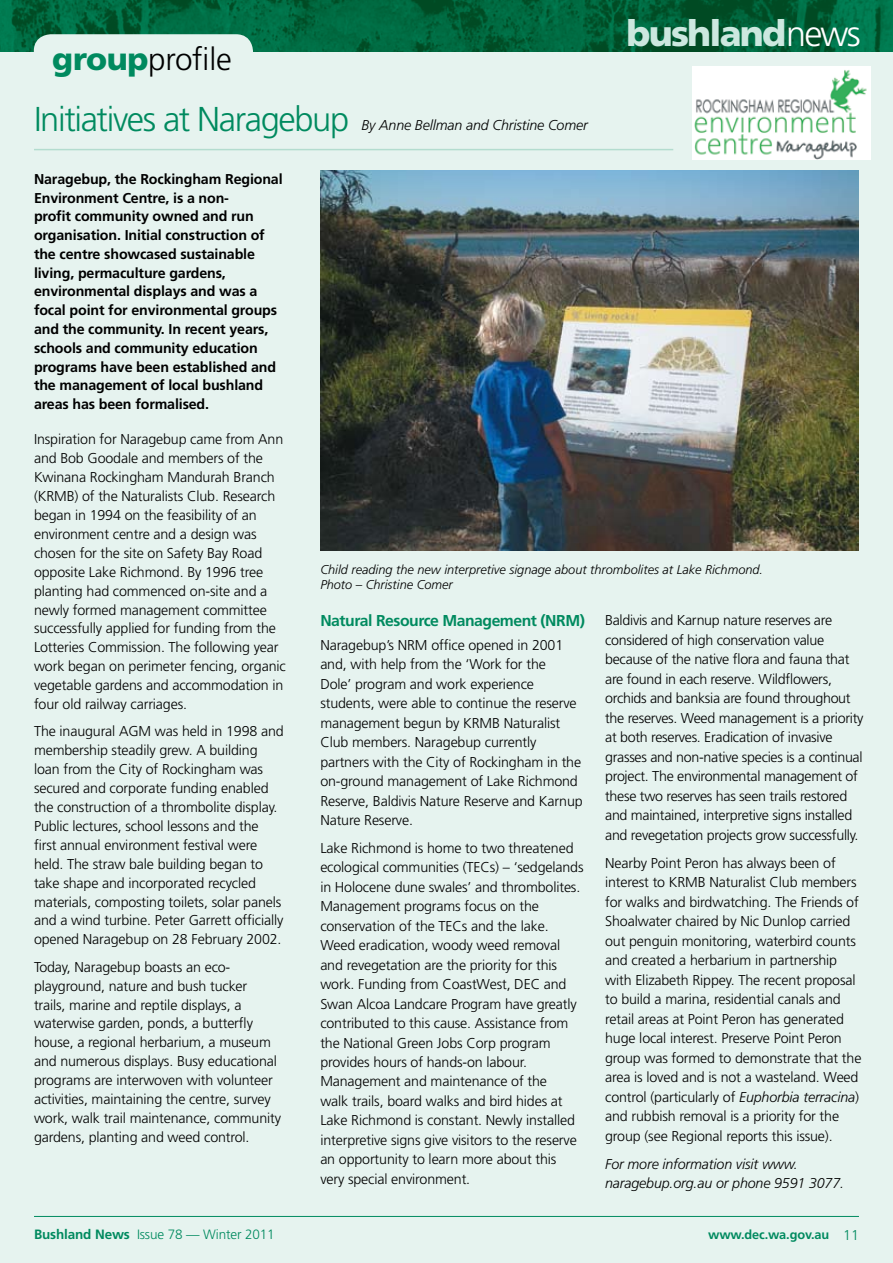
<style>
.page{position:relative;width:893px;height:1263px;background:#e6f3ef}
.page>*{position:absolute;margin:0;border:0;box-sizing:border-box;transform-origin:0 0}
.t1{font:900 36px "Frutiger";letter-spacing:-.05em;color:#cce8df}
.t2{font:300 34.5px "Frutiger";letter-spacing:-.04em;color:#008a5f}
.t3{font:300 31.5px "Frutiger";letter-spacing:-.01em;color:#000}
.t4{font:700 15.75px "Frutiger";letter-spacing:-.03em;color:#008a5f}
.t5{font:300 14.25px/19.5px "Frutiger";letter-spacing:-.01em;color:#000}
.t6{font:700 14.25px/18.8px "Frutiger";letter-spacing:-.01em;color:#000}
.t7{font:italic 300 14.25px/19.5px "Frutiger";letter-spacing:-.01em;color:#000}
.t8{font:300 13.5px "Frutiger";letter-spacing:-.01em;color:#008a5f}
.t9{font:italic 300 12.75px/15px "Frutiger";color:#000}
.t10{font:700 12.75px "Frutiger";letter-spacing:-.01em;color:#008a5f}
.s1{font-weight:300;color:#fff}
.s2{font-weight:900;color:#008a5f}
.s3{font-style:italic}
.s4{font-weight:700}
.s5{font-weight:300;font-size:14.25px}
</style>
<div class="page">
<img style="left:692px;top:66px;width:178px;height:94px">
<img style="left:0;top:0;width:893px;height:51px">
<svg style="left:34px;top:34px;width:252px;height:18px"></svg>
<hr style="left:34px;top:149px;width:639px;height:1px;background:#b3dccf">
<hr style="left:34px;top:1216px;width:825px;height:1px;background:#008a5f">
<img style="left:320px;top:171px;width:539px;height:380px">
<h1 class="t1" style="left:627px;top:11px;width:236px">bushland<span class="s1">news</span></h1>
<h3 class="t3" style="left:52px;top:41px;width:181px"><span class="s2">group</span>profile</h3>
<h2 class="t2" style="left:34px;top:99px;width:317px">Initiatives at Naragebup</h2>
<p class="t6" style="left:34px;top:170px;width:250px">Naragebup, the Rockingham Regional Environment Centre, is a non-<br>profit community owned and run organisation. Initial construction of the centre showcased sustainable living, permaculture gardens, environmental displays and was a focal point for environmental groups and the community. In recent years, schools and community education programs have been established and the management of local bushland areas has been formalised.</p>
<p class="t5" style="left:34px;top:430px;width:253px;line-height:18.9px">Inspiration for Naragebup came from Ann and Bob Goodale and members of the Kwinana Rockingham Mandurah Branch (KRMB) of the Naturalists Club. Research began in 1994 on the feasibility of an environment centre and a design was chosen for the site on Safety Bay Road opposite Lake Richmond. By 1996 tree planting had commenced on-site and a newly formed management committee successfully applied for funding from the Lotteries Commission. The following year work began on perimeter fencing, organic vegetable gardens and accommodation in four old railway carriages.</p>
<p class="t5" style="left:34px;top:722px;width:251px;line-height:18.9px">The inaugural AGM was held in 1998 and membership steadily grew. A building loan from the City of Rockingham was secured and corporate funding enabled the construction of a thrombolite display.<br>Public lectures, school lessons and the first annual environment festival were held. The straw bale building began to take shape and incorporated recycled materials, composting toilets, solar panels and a wind turbine. Peter Garrett officially opened Naragebup on 28 February 2002.</p>
<p class="t5" style="left:34px;top:957px;width:249px;line-height:18.9px">Today, Naragebup boasts an eco&shy;playground, nature and bush tucker trails, marine and reptile displays, a waterwise garden, ponds, a butterfly house, a regional herbarium, a museum and numerous displays. Busy educational programs are interwoven with volunteer activities, maintaining the centre, survey work, walk trail maintenance, community gardens, planting and weed control.</p>
<p class="t7" style="left:361px;top:115px;width:228px">By Anne Bellman and Christine Comer</p>
<p class="t9" style="left:320px;top:562px;width:444px">Child reading the new interpretive signage about thrombolites at Lake Richmond.<br>Photo – Christine Comer</p>
<p class="t4" style="left:320px;top:611px;width:266px">Natural Resource Management (NRM)</p>
<p class="t5" style="left:320px;top:635px;width:264px">Naragebup’s NRM office opened in 2001 and, with help from the ‘Work for the<br>Dole’ program and work experience students, were able to continue the reserve management begun by KRMB Naturalist Club members. Naragebup currently partners with the City of Rockingham in the on-ground management of Lake Richmond Reserve, Baldivis Nature Reserve and Karnup Nature Reserve.</p>
<p class="t5" style="left:320px;top:838px;width:265px">Lake Richmond is home to two threatened ecological communities (TECs) – ‘sedgelands in Holocene dune swales’ and thrombolites.<br>Management programs focus on the conservation of the TECs and the lake.<br>Weed eradication, woody weed removal and revegetation are the priority for this work. Funding from CoastWest, DEC and Swan Alcoa Landcare Program have greatly contributed to this cause. Assistance from the National Green Jobs Corp program provides hours of hands-on labour.<br>Management and maintenance of the<br>walk trails, board walks and bird hides at Lake Richmond is constant. Newly installed interpretive signs give visitors to the reserve an opportunity to learn more about this very special environment.</p>
<p class="t5" style="left:605px;top:611px;width:260px">Baldivis and Karnup nature reserves are considered of high conservation value because of the native flora and fauna that are found in each reserve. Wildflowers, orchids and banksia are found throughout the reserves. Weed management is a priority at both reserves. Eradication of invasive grasses and non-native species is a continual project. The environmental management of these two reserves has seen trails restored and maintained, interpretive signs installed and revegetation projects grow successfully.</p>
<p class="t5" style="left:605px;top:853px;width:258px">Nearby Point Peron has always been of interest to KRMB Naturalist Club members for walks and birdwatching. The Friends of Shoalwater chaired by Nic Dunlop carried out penguin monitoring, waterbird counts and created a herbarium in partnership with Elizabeth Rippey. The recent proposal to build a marina, residential canals and retail areas at Point Peron has generated huge local interest. Preserve Point Peron group was formed to demonstrate that the area is loved and is not a wasteland. Weed control (particularly of <span class="s3">Euphorbia terracina</span>) and rubbish removal is a priority for the group (see Regional reports this issue).</p>
<p class="t7" style="left:605px;top:1154px;width:240px">For more information visit www. naragebup.org.au or phone 9591 3077.</p>
<p class="t8" style="left:34px;top:1227px;width:242px"><span class="s4">Bushland News</span> Issue 78 — Winter 2011</p>
<p class="t10" style="left:708px;top:1226px;width:152px">www.dec.wa.gov.au <span class="s5">11</span></p>
</div>
